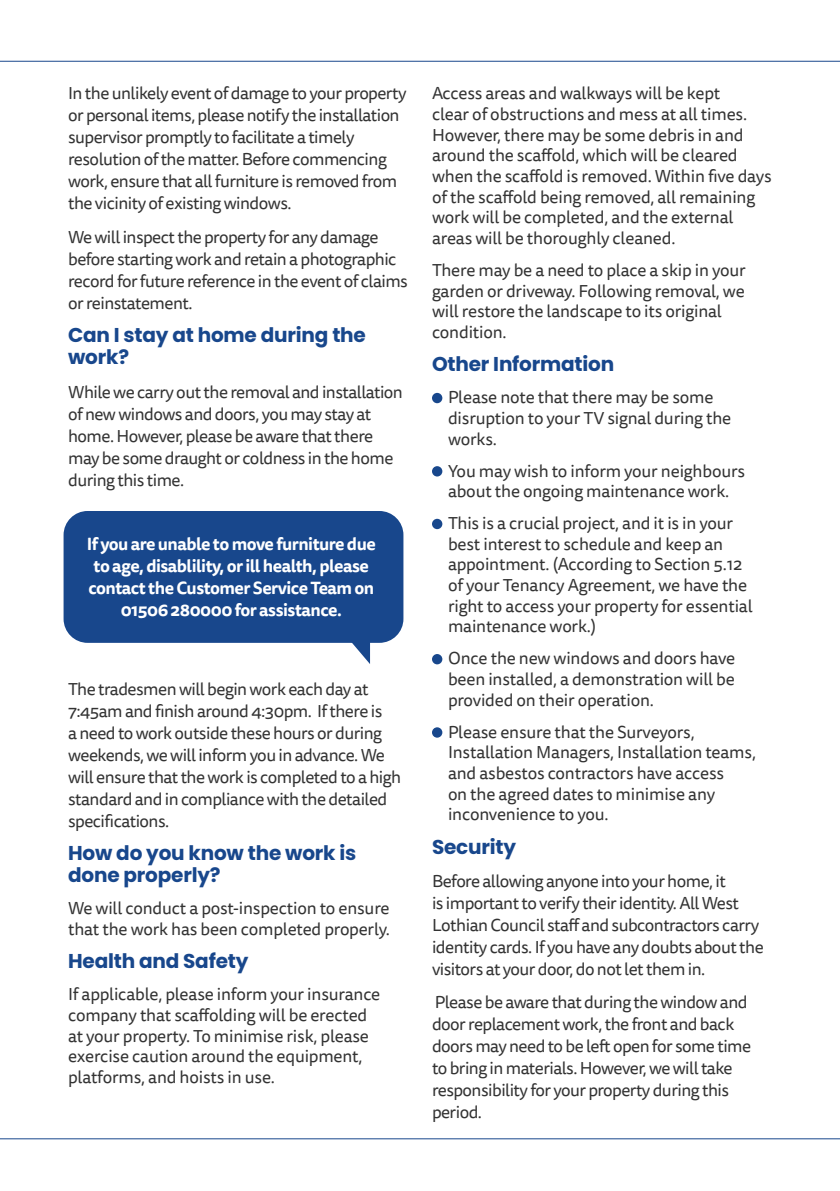
<style>
.page{position:relative;width:840px;height:1191px;background:#fff}
.page>*{position:absolute;margin:0;border:0;box-sizing:border-box;transform-origin:0 0}
.t1{font:700 20px/22px "Poppins";letter-spacing:-.01em;color:#18478c}
.t2{font:17.2px/22px "Tisa Sans Pro";letter-spacing:-.03em;color:#333}
.t3{font:17.2px/20.6px "Tisa Sans Pro";letter-spacing:-.01em;color:#333}
.t4{font:700 17.2px/22px "Tisa Sans Pro";letter-spacing:-.03em;color:#fff;text-align:center}
</style>
<div class="page">
<div style="left:432px;top:393px;width:10px;height:10px;background:#18478c;border-radius:50%"></div>
<div style="left:432px;top:466px;width:10px;height:10px;background:#18478c;border-radius:50%"></div>
<div style="left:432px;top:519px;width:10px;height:10px;background:#18478c;border-radius:50%"></div>
<div style="left:432px;top:654px;width:10px;height:10px;background:#18478c;border-radius:50%"></div>
<div style="left:432px;top:727px;width:10px;height:10px;background:#18478c;border-radius:50%"></div>
<div style="left:63px;top:511px;width:340px;height:132px;background:#18478c;border-radius:24px"></div>
<svg style="left:314px;top:642px;width:56px;height:22px"></svg>
<hr style="left:0;top:61px;width:839px;height:1px;background:#18478c">
<hr style="left:0;top:1138px;width:839px;height:1px;background:#18478c">
<p class="t2" style="left:68px;top:83px;width:339px">In the unlikely event of damage to your property or personal items, please notify the installation supervisor promptly to facilitate a timely resolution of the matter. Before commencing work, ensure that all furniture is removed from the vicinity of existing windows.</p>
<p class="t2" style="left:68px;top:226px;width:341px">We will inspect the property for any damage before starting work and retain a photographic record for future reference in the event of claims or reinstatement.</p>
<p class="t1" style="left:68px;top:324px;width:299px">Can I stay at home during the work?</p>
<p class="t2" style="left:68px;top:381px;width:336px">While we carry out the removal and installation of new windows and doors, you may stay at home. However, please be aware that there may be some draught or coldness in the home during this time.</p>
<p class="t4" style="left:87px;top:533px;width:290px">If you are unable to move furniture due to age, disablility, or ill health, please contact the Customer Service Team on 01506 280000 for assistance.</p>
<p class="t2" style="left:68px;top:678px;width:334px">The tradesmen will begin work each day at 7:45am and finish around 4:30pm. If there is<br>a need to work outside these hours or during weekends, we will inform you in advance. We will ensure that the work is completed to a high standard and in compliance with the detailed specifications.</p>
<p class="t1" style="left:68px;top:842px;width:289px">How do you know the work is done properly?</p>
<p class="t3" style="left:68px;top:898px;width:323px">We will conduct a post-inspection to ensure that the work has been completed properly.</p>
<p class="t1" style="left:68px;top:950px;width:182px">Health and Safety</p>
<p class="t3" style="left:68px;top:984px;width:313px">If applicable, please inform your insurance company that scaffolding will be erected at your property. To minimise risk, please exercise caution around the equipment, platforms, and hoists in use.</p>
<p class="t3" style="left:432px;top:84px;width:341px">Access areas and walkways will be kept<br>clear of obstructions and mess at all times.<br>However, there may be some debris in and around the scaffold, which will be cleared when the scaffold is removed. Within five days of the scaffold being removed, all remaining work will be completed, and the external areas will be thoroughly cleaned.</p>
<p class="t3" style="left:432px;top:260px;width:315px">There may be a need to place a skip in your garden or driveway. Following removal, we will restore the landscape to its original condition.</p>
<p class="t1" style="left:432px;top:353px;width:184px">Other Information</p>
<p class="t3" style="left:448px;top:387px;width:284px">Please note that there may be some disruption to your TV signal during the works.</p>
<p class="t3" style="left:448px;top:461px;width:298px">You may wish to inform your neighbours about the ongoing maintenance work.</p>
<p class="t3" style="left:448px;top:513px;width:306px">This is a crucial project, and it is in your best interest to schedule and keep an appointment. (According to Section 5.12 of your Tenancy Agreement, we have the right to access your property for essential maintenance work.)</p>
<p class="t2" style="left:448px;top:648px;width:288px;line-height:20.6px;text-align:justify">Once the new windows and doors have been installed, a demonstration will be provided on their operation.</p>
<p class="t3" style="left:448px;top:722px;width:309px">Please ensure that the Surveyors, Installation Managers, Installation teams, and asbestos contractors have access<br>on the agreed dates to minimise any inconvenience to you.</p>
<p class="t1" style="left:432px;top:835px;width:86px">Security</p>
<p class="t2" style="left:432px;top:870px;width:333px">Before allowing anyone into your home, it<br>is important to verify their identity. All West Lothian Council staff and subcontractors carry identity cards. If you have any doubts about the visitors at your door, do not let them in.</p>
<p class="t2" style="left:432px;top:991px;width:320px">Please be aware that during the window and door replacement work, the front and back doors may need to be left open for some time to bring in materials. However, we will take responsibility for your property during this period.</p>
</div>
